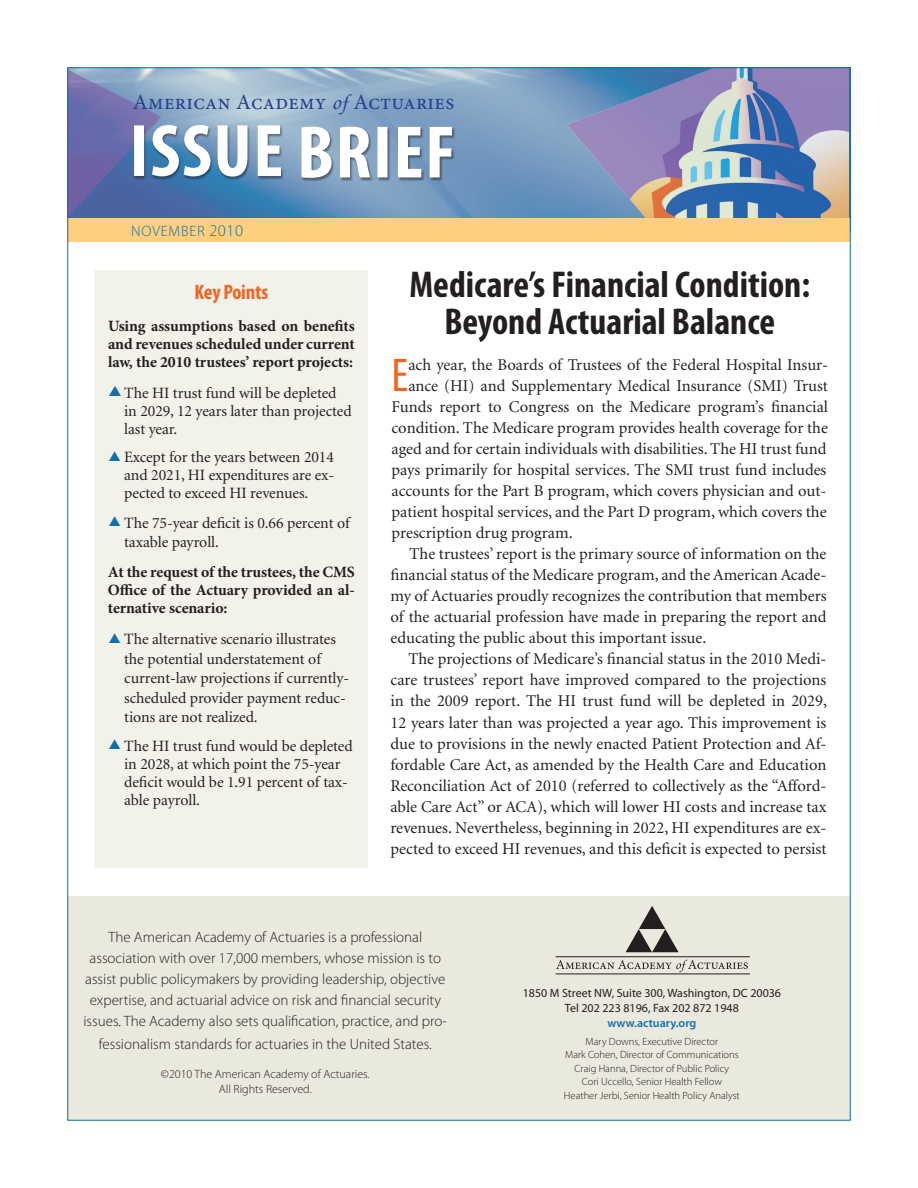
<style>
.page{position:relative;width:918px;height:1188px;background:#fff}
.page>*{position:absolute;margin:0;border:0;box-sizing:border-box;transform-origin:0 0}
.t1{font:condensed 47.7px "Myriad Pro";color:#f36421}
.t2{font:700 condensed 37.5px/37.5px "Myriad Pro";color:#231f20;text-align:center}
.t3{font:21.75px "Minion Pro";letter-spacing:.015em;color:#253f8e}
.t4{font:700 condensed 21px "Myriad Pro";letter-spacing:-.01em;color:#f36421}
.t5{font:16.5px "Minion";color:#231f20}
.t6{font:15.75px/18px "Minion";letter-spacing:-.005em;color:#231f20}
.t7{font:700 15.75px/18px "Minion Pro";letter-spacing:-.005em;color:#231f20;text-align:justify}
.t8{font:300 15px/21px "Myriad Pro";color:#231f20;text-align:center}
.t9{font:300 15px "Myriad Pro";letter-spacing:.05em;color:#1170ab}
.t10{font:12px/15px "Myriad Pro";color:#231f20;text-align:center}
.t11{font:300 12px/15px "Myriad Pro";color:#231f20;text-align:center}
.t12{font:600 12px "Myriad Pro";letter-spacing:.015em;color:#1170ab}
.t13{font:300 10.5px/13.5px "Myriad Pro";color:#231f20;text-align:center}
.s1{font-family:"Zapf Chancery";font-weight:500;font-style:italic}
.s2{font-size:16.5px}
</style>
<div class="page">
<div style="left:68px;top:896px;width:782px;height:224px;background:#eae9de"></div>
<img style="left:69px;top:69px;width:489px;height:149px">
<img style="left:558px;top:69px;width:291px;height:149px">
<div style="left:68px;top:218px;width:782px;height:24px;background:#fecf7e"></div>
<svg style="left:69px;top:69px;width:383px;height:148px;background:#8ba4c5"></svg>
<svg style="left:626px;top:906px;width:53px;height:46px"></svg>
<svg style="left:556px;top:960px;width:192px;height:12px"></svg>
<hr style="left:556px;top:957px;width:194px;height:1px;background:#231f20">
<hr style="left:556px;top:974px;width:194px;height:1px;background:#231f20">
<div style="left:94px;top:270px;width:274px;height:597px;background:#f2f1ea"></div>
<h3 class="t3" style="left:133px;top:88px;width:323px">American Academy <span class="s1">of</span> Actuaries</h3>
<p class="t9" style="left:131px;top:223px;width:113px">NovembeR <span class="s2">2010</span></p>
<p class="t4" style="left:195px;top:279px;width:75px">Key Points</p>
<p class="t7" style="left:108px;top:317px;width:248px">Using assumptions based on benefits and revenues scheduled under current law, the 2010 trustees’ report projects:</p>
<p class="t6" style="left:124px;top:384px;width:229px">The HI trust fund will be depleted in 2029, 12 years later than projected last year.</p>
<p class="t6" style="left:124px;top:449px;width:212px;text-align:justify">Except for the years between 2014 and 2021, HI expenditures are ex&shy;pected to exceed HI revenues.</p>
<p class="t6" style="left:124px;top:514px;width:227px;line-height:19.5px">The 75-year deficit is 0.66 percent of taxable payroll.</p>
<p class="t7" style="left:108px;top:562px;width:248px">At the request of the trustees, the CMS Office of the Actuary provided an al&shy;ternative scenario:</p>
<p class="t6" style="left:124px;top:630px;width:226px;line-height:19.5px">The alternative scenario illustrates the potential understatement of current-law projections if currently&shy;scheduled provider payment reduc&shy;tions are not realized.</p>
<p class="t6" style="left:124px;top:737px;width:230px">The HI trust fund would be depleted in 2028, at which point the 75-year deficit would be 1.91 percent of tax&shy;able payroll.</p>
<h2 class="t2" style="left:409px;top:265px;width:402px">Medicare’s Financial Condition:<br>Beyond Actuarial Balance</h2>
<h1 class="t1" style="left:392px;top:347px;width:18px">E</h1>
<p class="t5" style="left:408px;top:357px;width:421px">ach year, the Boards of Trustees of the Federal Hospital Insur-</p>
<p class="t5" style="left:408px;top:378px;width:421px">ance (HI) and Supplementary Medical Insurance (SMI) Trust</p>
<p class="t5" style="left:392px;top:399px;width:438px">Funds report to Congress on the Medicare program’s financial</p>
<p class="t5" style="left:392px;top:420px;width:438px">condition. The Medicare program provides health coverage for the</p>
<p class="t5" style="left:392px;top:441px;width:436px">aged and for certain individuals with disabilities. The HI trust fund</p>
<p class="t5" style="left:392px;top:462px;width:436px">pays primarily for hospital services. The SMI trust fund includes</p>
<p class="t5" style="left:392px;top:483px;width:436px">accounts for the Part B program, which covers physician and out-</p>
<p class="t5" style="left:392px;top:504px;width:437px">patient hospital services, and the Part D program, which covers the</p>
<p class="t5" style="left:392px;top:525px;width:183px">prescription drug program.</p>
<p class="t5" style="left:410px;top:546px;width:419px">The trustees’ report is the primary source of information on the</p>
<p class="t5" style="left:390px;top:567px;width:438px">financial status of the Medicare program, and the American Acade-</p>
<p class="t5" style="left:390px;top:588px;width:438px">my of Actuaries proudly recognizes the contribution that members</p>
<p class="t5" style="left:390px;top:609px;width:438px">of the actuarial profession have made in preparing the report and</p>
<p class="t5" style="left:390px;top:630px;width:317px">educating the public about this important issue.</p>
<p class="t5" style="left:408px;top:651px;width:420px">The projections of Medicare’s financial status in the 2010 Medi-</p>
<p class="t5" style="left:390px;top:672px;width:438px">care trustees’ report have improved compared to the projections</p>
<p class="t5" style="left:390px;top:693px;width:438px">in the 2009 report. The HI trust fund will be depleted in 2029,</p>
<p class="t5" style="left:390px;top:714px;width:437px">12 years later than was projected a year ago. This improvement is</p>
<p class="t5" style="left:390px;top:735px;width:438px">due to provisions in the newly enacted Patient Protection and Af-</p>
<p class="t5" style="left:390px;top:756px;width:438px">fordable Care Act, as amended by the Health Care and Education</p>
<p class="t5" style="left:390px;top:777px;width:438px">Reconciliation Act of 2010 (referred to collectively as the “Afford-</p>
<p class="t5" style="left:390px;top:798px;width:438px">able Care Act” or ACA), which will lower HI costs and increase tax</p>
<p class="t5" style="left:390px;top:819px;width:438px">revenues. Nevertheless, beginning in 2022, HI expenditures are ex-</p>
<p class="t5" style="left:390px;top:840px;width:438px">pected to exceed HI revenues, and this deficit is expected to persist</p>
<p class="t8" style="left:84px;top:927px;width:365px">The American Academy of Actuaries is a professional association with over 17,000 members, whose mission is to assist public policymakers by providing leadership, objective expertise, and actuarial advice on risk and financial security issues. The Academy also sets qualification, practice, and pro-</p>
<p class="t8" style="left:99px;top:1034px;width:335px">fessionalism standards for actuaries in the United States.</p>
<p class="t11" style="left:161px;top:1067px;width:210px">©2010 The American Academy of Actuaries.<br>All Rights Reserved.</p>
<p class="t10" style="left:523px;top:985px;width:260px">1850 M Street NW, Suite 300, Washington, DC 20036<br>Tel 202 223 8196, Fax 202 872 1948</p>
<p class="t12" style="left:607px;top:1015px;width:91px">www.actuary.org</p>
<p class="t13" style="left:564px;top:1035px;width:177px">Mary Downs, Executive Director<br>Mark Cohen, Director of Communications Craig Hanna, Director of Public Policy<br>Cori Uccello, Senior Health Fellow Heather Jerbi, Senior Health Policy Analyst</p>
</div>
